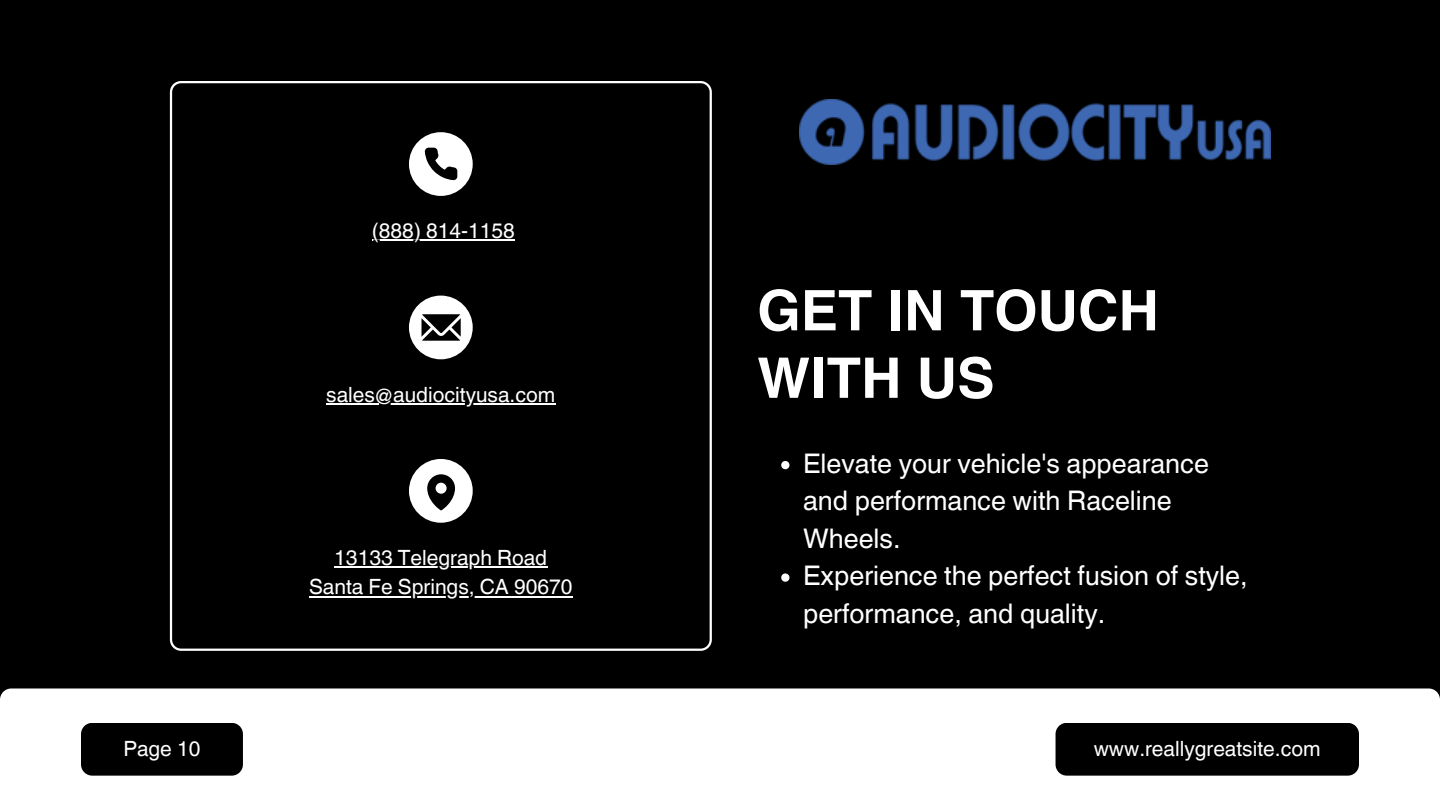
<style>
.page{position:relative;width:1440px;height:810px;background:#000}
.page>*{position:absolute;margin:0;border:0;box-sizing:border-box;transform-origin:0 0}
.t1{font:700 56px/67.5px "Helvetica World";color:#fff}
.t2{font:27px/37.5px "Helvetica World";color:#fff}
.t3{font:21px "Helvetica World";color:#fff}
</style>
<div class="page">
<div style="left:0;top:688px;width:1440px;height:122px;background:#fff"></div>
<svg style="left:81px;top:723px;width:162px;height:53px"></svg>
<svg style="left:170px;top:81px;width:542px;height:570px"></svg>
<svg style="left:409px;top:296px;width:64px;height:63px"></svg>
<hr style="left:326px;top:403px;width:230px;height:2px;background:#fff">
<svg style="left:409px;top:459px;width:64px;height:64px"></svg>
<hr style="left:334px;top:567px;width:213px;height:1px;background:#fff">
<hr style="left:309px;top:596px;width:264px;height:1px;background:#fff">
<svg style="left:409px;top:132px;width:64px;height:64px"></svg>
<hr style="left:372px;top:240px;width:143px;height:1px;background:#fff">
<svg style="left:1056px;top:723px;width:303px;height:53px"></svg>
<img style="left:799px;top:100px;width:471px;height:64px">
<svg style="left:781px;top:461px;width:8px;height:8px"></svg>
<svg style="left:781px;top:573px;width:8px;height:9px"></svg>
<p class="t3" style="left:123px;top:737px;width:78px">Page 10</p>
<p class="t3" style="left:372px;top:218px;width:144px">(888) 814-1158</p>
<p class="t3" style="left:326px;top:382px;width:231px">sales@audiocityusa.com</p>
<p class="t3" style="left:334px;top:545px;width:214px">13133 Telegraph Road</p>
<p class="t3" style="left:309px;top:575px;width:265px">Santa Fe Springs, CA 90670</p>
<p class="t1" style="left:757px;top:271px;width:403px">GET IN TOUCH<br>WITH US</p>
<p class="t2" style="left:803px;top:445px;width:407px">Elevate your vehicle's appearance and performance with Raceline<br>Wheels.</p>
<h1 class="t2" style="left:803px;top:557px;width:446px">Experience the perfect fusion of style, performance, and quality.</h1>
<p class="t3" style="left:1094px;top:737px;width:228px">www.reallygreatsite.com</p>
</div>
